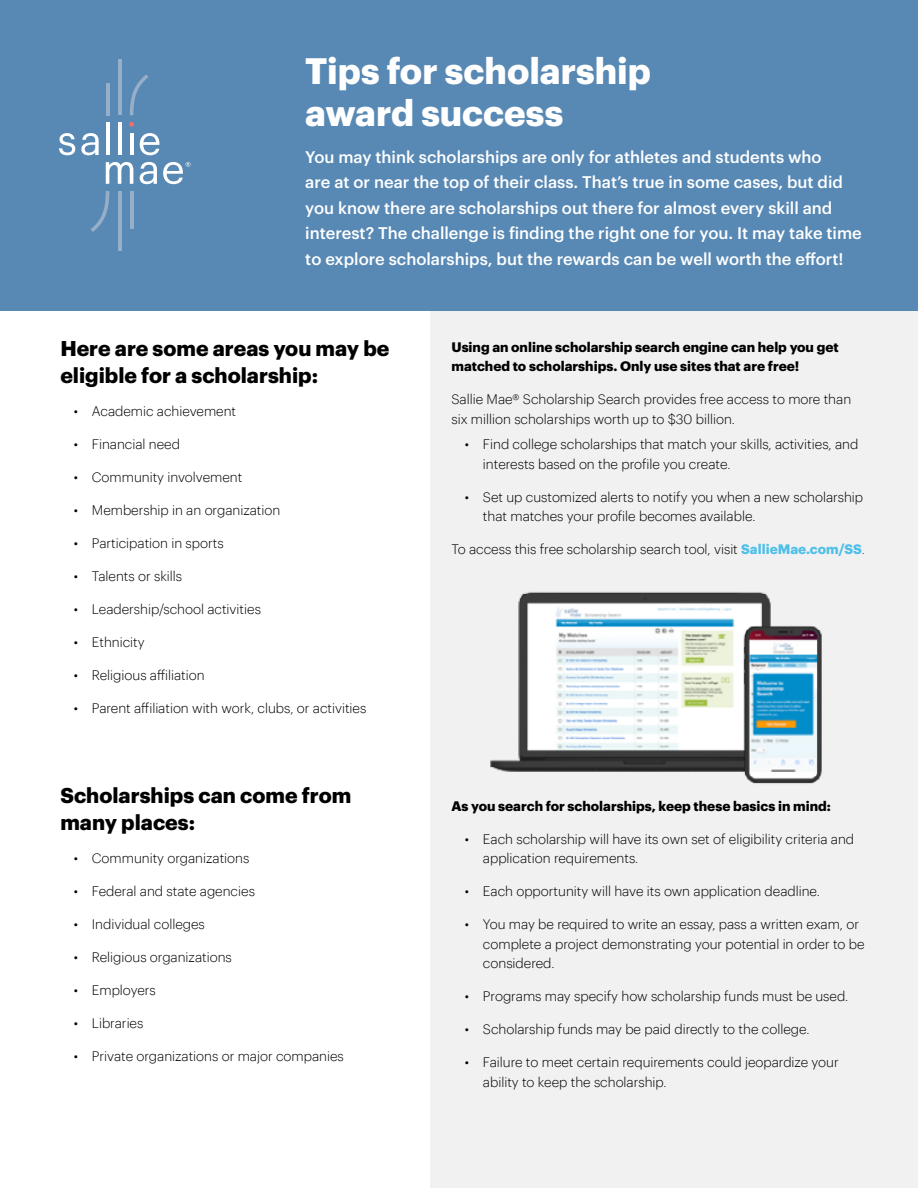
<style>
.page{position:relative;width:918px;height:1188px;background:#fff}
.page>*{position:absolute;margin:0;border:0;box-sizing:border-box;transform-origin:0 0}
.t1{font:700 36px/42px "Graphik";color:#fff}
.t2{font:700 21px/27px "Graphik";color:#000}
.t3{font:16.5px/25.5px "false";color:#fff}
.t4{font:300 13.5px/19.5px "Graphik";color:#000}
.t5{font:300 13.5px/19.5px "Graphik";color:#000101}
.t6{font:700 13.5px/19.5px "Graphik";color:#000}
.s1{font-weight:700;color:#50c0e8}
.s2{color:#1b3e6f}
</style>
<div class="page">
<div style="left:430px;top:297px;width:488px;height:891px;background:#f1f1f2"></div>
<div style="left:0;top:0;width:918px;height:310px;background:#5889b4"></div>
<hr style="left:106px;top:123px;width:3px;height:32px;background:#fff">
<hr style="left:118px;top:123px;width:3px;height:32px;background:#fff">
<hr style="left:130px;top:133px;width:3px;height:22px;background:#fff">
<svg style="left:140px;top:133px;width:19px;height:22px"></svg>
<svg style="left:81px;top:133px;width:18px;height:22px"></svg>
<svg style="left:140px;top:162px;width:17px;height:22px"></svg>
<svg style="left:59px;top:133px;width:16px;height:22px"></svg>
<svg style="left:129px;top:122px;width:5px;height:5px"></svg>
<svg style="left:106px;top:162px;width:27px;height:22px"></svg>
<svg style="left:130px;top:74px;width:18px;height:41px"></svg>
<svg style="left:91px;top:191px;width:18px;height:41px"></svg>
<hr style="left:106px;top:83px;width:3px;height:32px;background:#96aec7">
<hr style="left:118px;top:59px;width:3px;height:56px;background:#96aec7">
<hr style="left:130px;top:191px;width:3px;height:38px;background:#96aec7">
<hr style="left:118px;top:191px;width:3px;height:60px;background:#96aec7">
<svg style="left:163px;top:162px;width:27px;height:22px"></svg>
<img style="left:490px;top:592px;width:332px;height:192px">
<h1 class="t1" style="left:305px;top:46px;width:347px">Tips for scholarship award success</h1>
<p class="t3" style="left:305px;top:143px;width:558px">You may think scholarships are only for athletes and students who<br>are at or near the top of their class. That’s true in some cases, but did you know there are scholarships out there for almost every skill and interest? The challenge is finding the right one for you. It may take time to explore scholarships, but the rewards can be well worth the effort!</p>
<h2 class="t2" style="left:60px;top:333px;width:331px">Here are some areas you may be eligible for a scholarship:</h2>
<p class="t4" style="left:74px;top:401px;width:164px">• Academic achievement</p>
<p class="t4" style="left:74px;top:434px;width:108px">• Financial need</p>
<p class="t4" style="left:74px;top:467px;width:170px">• Community involvement</p>
<p class="t4" style="left:74px;top:500px;width:208px">• Membership in an organization</p>
<p class="t4" style="left:74px;top:533px;width:151px">• Participation in sports</p>
<p class="t4" style="left:74px;top:566px;width:110px">• Talents or skills</p>
<p class="t4" style="left:74px;top:599px;width:189px">• Leadership/school activities</p>
<p class="t4" style="left:74px;top:632px;width:72px">• Ethnicity</p>
<p class="t4" style="left:74px;top:665px;width:132px">• Religious affiliation</p>
<p class="t4" style="left:74px;top:698px;width:294px">• Parent affiliation with work, clubs, or activities</p>
<h2 class="t2" style="left:60px;top:780px;width:292px">Scholarships can come from many places:</h2>
<p class="t4" style="left:74px;top:848px;width:177px">• Community organizations</p>
<p class="t4" style="left:74px;top:881px;width:183px">• Federal and state agencies</p>
<p class="t4" style="left:74px;top:914px;width:133px">• Individual colleges</p>
<p class="t4" style="left:74px;top:947px;width:159px">• Religious organizations</p>
<p class="t4" style="left:74px;top:980px;width:83px">• Employers</p>
<p class="t4" style="left:74px;top:1013px;width:71px">• Libraries</p>
<p class="t4" style="left:74px;top:1046px;width:271px">• Private organizations or major companies</p>
<p class="t6" style="left:451px;top:336px;width:389px">Using an online scholarship search engine can help you get matched to scholarships. Only use sites that are free!</p>
<p class="t5" style="left:451px;top:389px;width:401px">Sallie Mae® Scholarship Search provides free access to more than six million scholarships worth up to $30 billion.</p>
<p class="t4" style="left:483px;top:434px;width:377px;text-indent:-18px">• Find college scholarships that match your skills, activities, and interests based on the profile you create.</p>
<p class="t4" style="left:483px;top:486px;width:382px;text-indent:-18px">• Set up customized alerts to notify you when a new scholarship that matches your profile becomes available.</p>
<p class="t5" style="left:451px;top:539px;width:415px">To access this free scholarship search tool, visit <span class="s1">SallieMae.com/SS</span><span class="s2">.</span></p>
<p class="t6" style="left:451px;top:795px;width:381px">As you search for scholarships, keep these basics in mind:</p>
<p class="t4" style="left:483px;top:828px;width:373px;text-indent:-18px">• Each scholarship will have its own set of eligibility criteria and application requirements.</p>
<p class="t4" style="left:465px;top:881px;width:357px">• Each opportunity will have its own application deadline.</p>
<p class="t4" style="left:483px;top:914px;width:383px;text-indent:-18px">• You may be required to write an essay, pass a written exam, or complete a project demonstrating your potential in order to be considered.</p>
<p class="t4" style="left:465px;top:986px;width:385px">• Programs may specify how scholarship funds must be used.</p>
<p class="t4" style="left:465px;top:1019px;width:346px">• Scholarship funds may be paid directly to the college.</p>
<p class="t4" style="left:483px;top:1052px;width:357px;text-indent:-18px">• Failure to meet certain requirements could jeopardize your ability to keep the scholarship.</p>
</div>
